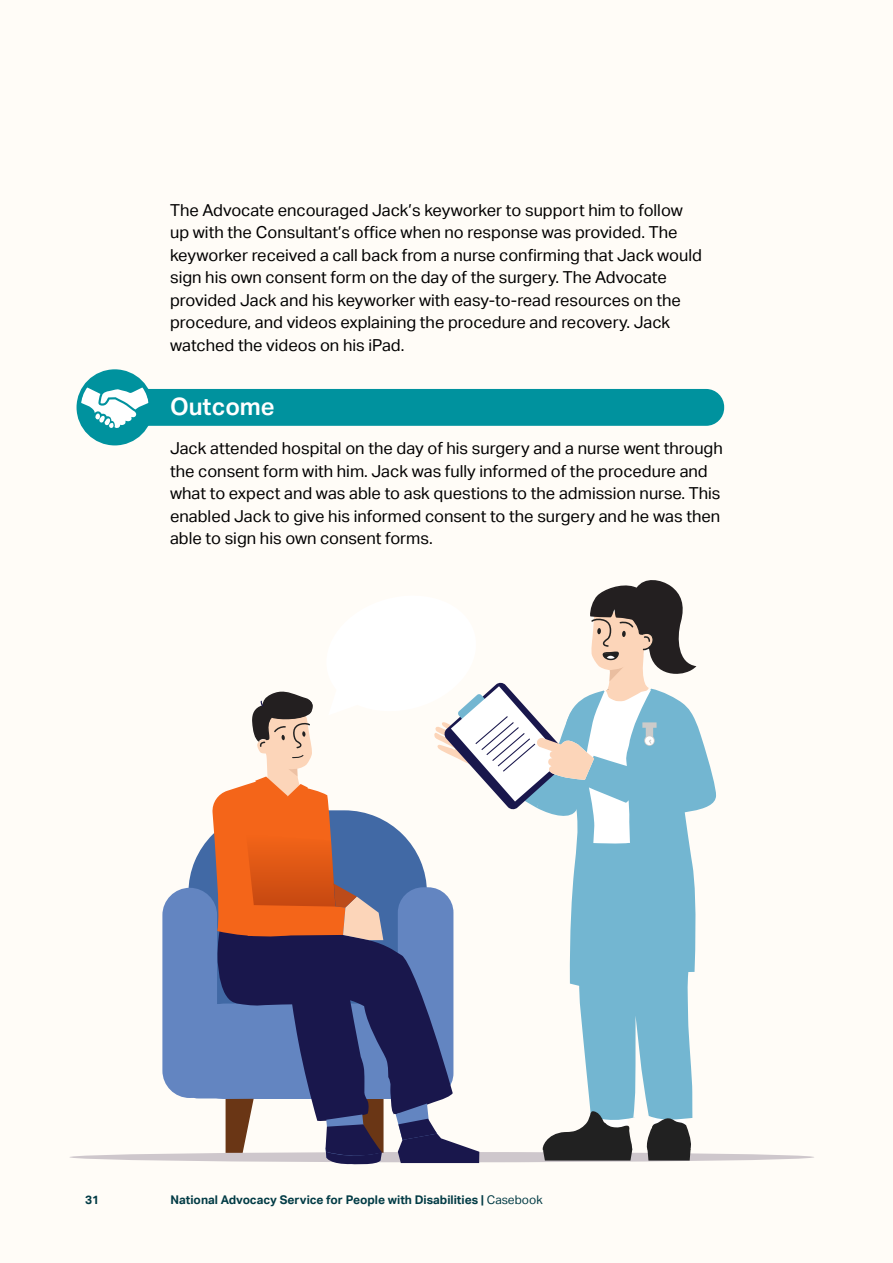
<style>
.page{position:relative;width:893px;height:1263px;background:#fffcf7}
.page>*{position:absolute;margin:0;border:0;box-sizing:border-box;transform-origin:0 0}
.Sub_heading__Heading_3{font:600 24px "Aktiv Grotesk";color:#fff}
.Body_Text{font:16.5px/22.5px "Aktiv Grotesk";color:#000}
.t1{font:700 12px "Aktiv Grotesk";color:#023b45}
.s1{font-weight:400}
</style>
<div class="page">
<div style="left:86px;top:389px;width:638px;height:37px;background:#00929e;border-radius:18px"></div>
<div style="left:77px;top:369px;width:76px;height:76px;background:#00929e;border-radius:50%"></div>
<svg style="left:81px;top:387px;width:68px;height:41px"></svg>
<svg style="left:188px;top:835px;width:24px;height:64px"></svg>
<div style="left:162px;top:888px;width:55px;height:210px;background:#6385c1;border-radius:27px"></div>
<div style="left:178px;top:1004px;width:259px;height:94px;background:#6385c1;border-radius:20px"></div>
<svg style="left:69px;top:1152px;width:745px;height:10px"></svg>
<svg style="left:212px;top:580px;width:504px;height:585px"></svg>
<p class="Body_Text" style="left:170px;top:199px;width:533px">The Advocate encouraged Jack’s keyworker to support him to follow up with the Consultant’s office when no response was provided. The keyworker received a call back from a nurse confirming that Jack would sign his own consent form on the day of the surgery. The Advocate provided Jack and his keyworker with easy-to-read resources on the procedure, and videos explaining the procedure and recovery. Jack watched the videos on his iPad.</p>
<h3 class="Sub_heading__Heading_3" style="left:170px;top:393px;width:106px">Outcome</h3>
<p class="Body_Text" style="left:170px;top:437px;width:554px">Jack attended hospital on the day of his surgery and a nurse went through the consent form with him. Jack was fully informed of the procedure and what to expect and was able to ask questions to the admission nurse. This enabled Jack to give his informed consent to the surgery and he was then able to sign his own consent forms.</p>
<p class="t1" style="left:85px;top:1192px;width:16px">31</p>
<p class="t1" style="left:171px;top:1192px;width:374px">National Advocacy Service for People with Disabilities | <span class="s1">Casebook</span></p>
</div>
